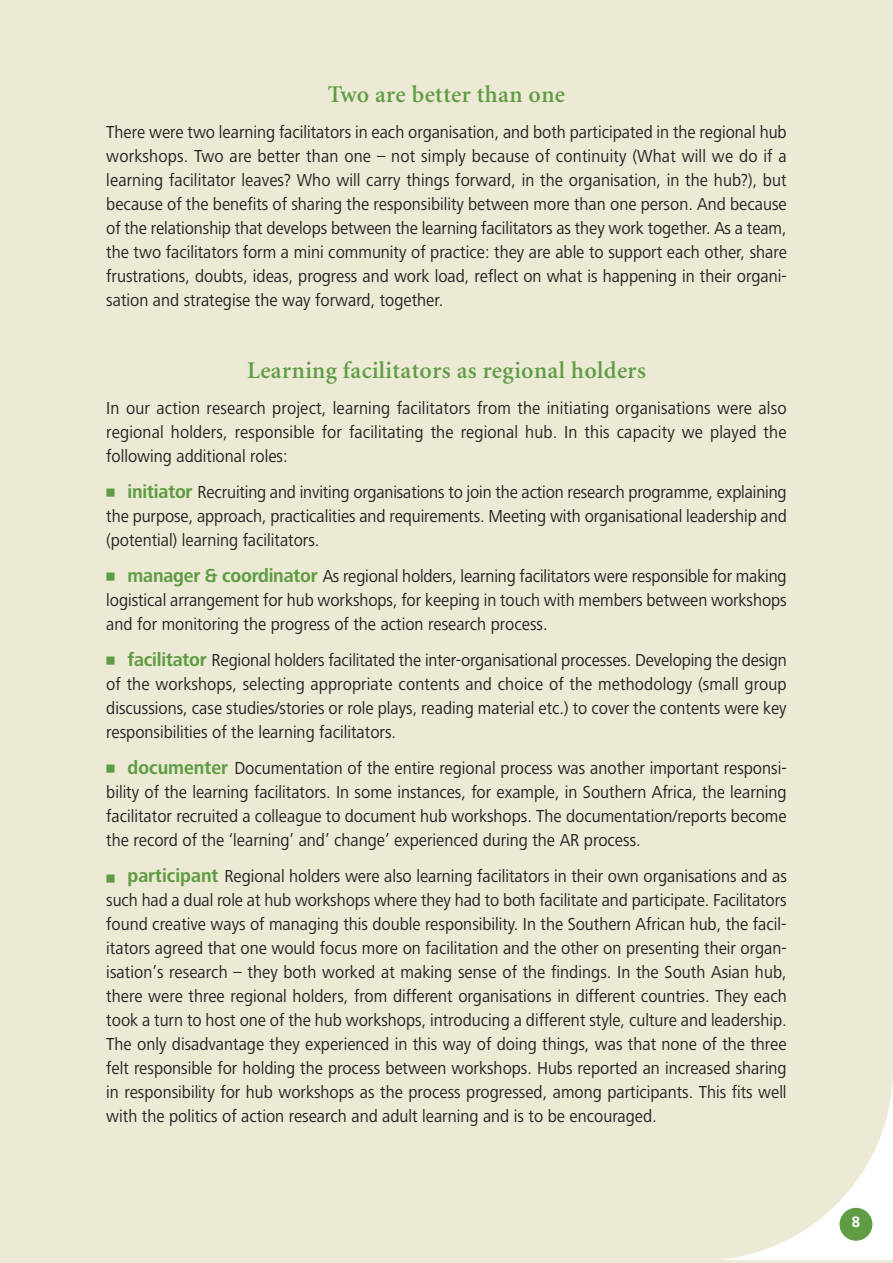
<style>
.page{position:relative;width:893px;height:1263px;background:#ecead4}
.page>*{position:absolute;margin:0;border:0;box-sizing:border-box;transform-origin:0 0}
.t1{font:600 24px "Minion";letter-spacing:.015em;color:#5f9c44}
.t2{font:18px/24px "Frutiger Next LTCE";color:#231f20;text-align:justify;scale:.93 1}
.t3{font:700 15px "Frutiger";color:#fff}
.s1{font-weight:700;font-size:19.5px;color:#5f9c44}
.s2{font-family:"European Pi Three";font-size:9px;color:#5f9c44}
</style>
<div class="page">
<div style="left:691px;top:1065px;width:202px;height:195px;background:#fff"></div>
<div style="left:508px;top:876px;width:385px;height:384px;background:#ecead4;border-radius:50%"></div>
<div style="left:839px;top:1208px;width:33px;height:33px;background:#5f9c44;border-radius:50%"></div>
<h1 class="t1" style="left:328px;top:85px;width:239px">Two are better than one</h1>
<p class="t2" style="left:106px;top:122px;width:733px">There were two learning facilitators in each organisation, and both participated in the regional hub workshops. Two are better than one – not simply because of continuity (What will we do if a learning facilitator leaves? Who will carry things forward, in the organisation, in the hub?), but because of the benefits of sharing the responsibility between more than one person. And because of the relationship that develops between the learning facilitators as they work together. As a team, the two facilitators form a mini community of practice: they are able to support each other, share frustrations, doubts, ideas, progress and work load, reflect on what is happening in their organi&shy;sation and strategise the way forward, together.</p>
<h1 class="t1" style="left:247px;top:361px;width:400px">Learning facilitators as regional holders</h1>
<p class="t2" style="left:106px;top:398px;width:733px">In our action research project, learning facilitators from the initiating organisations were also regional holders, responsible for facilitating the regional hub. In this capacity we played the following additional roles:</p>
<p class="t2" style="left:106px;top:482px;width:733px"><sup>-</sup> <span class="s1">initiator</span> Recruiting and inviting organisations to join the action research programme, explaining the purpose, approach, practicalities and requirements. Meeting with organisational leadership and (potential) learning facilitators.</p>
<p class="t2" style="left:106px;top:566px;width:733px"><sup>-</sup> <span class="s1">manager &amp; coordinator</span> As regional holders, learning facilitators were responsible for making logistical arrangement for hub workshops, for keeping in touch with members between workshops and for monitoring the progress of the action research process.</p>
<p class="t2" style="left:106px;top:650px;width:733px"><sup>-</sup> <span class="s1">facilitator</span> Regional holders facilitated the inter-organisational processes. Developing the design of the workshops, selecting appropriate contents and choice of the methodology (small group discussions, case studies/stories or role plays, reading material etc.) to cover the contents were key responsibilities of the learning facilitators.</p>
<p class="t2" style="left:106px;top:758px;width:733px"><sup>-</sup> <span class="s1">documenter</span> Documentation of the entire regional process was another important responsi&shy;bility of the learning facilitators. In some instances, for example, in Southern Africa, the learning facilitator recruited a colleague to document hub workshops. The documentation/reports become the record of the ‘learning’ and’ change’ experienced during the AR process.</p>
<p class="t2" style="left:106px;top:866px;width:733px"><span class="s2">-</span> <span class="s1">participant</span> Regional holders were also learning facilitators in their own organisations and as such had a dual role at hub workshops where they had to both facilitate and participate. Facilitators found creative ways of managing this double responsibility. In the Southern African hub, the facil&shy;itators agreed that one would focus more on facilitation and the other on presenting their organ&shy;isation’s research – they both worked at making sense of the findings. In the South Asian hub, there were three regional holders, from different organisations in different countries. They each took a turn to host one of the hub workshops, introducing a different style, culture and leadership.<br>The only disadvantage they experienced in this way of doing things, was that none of the three felt responsible for holding the process between workshops. Hubs reported an increased sharing in responsibility for hub workshops as the process progressed, among participants. This fits well with the politics of action research and adult learning and is to be encouraged.</p>
<p class="t3" style="left:852px;top:1216px;width:10px">8</p>
</div>
